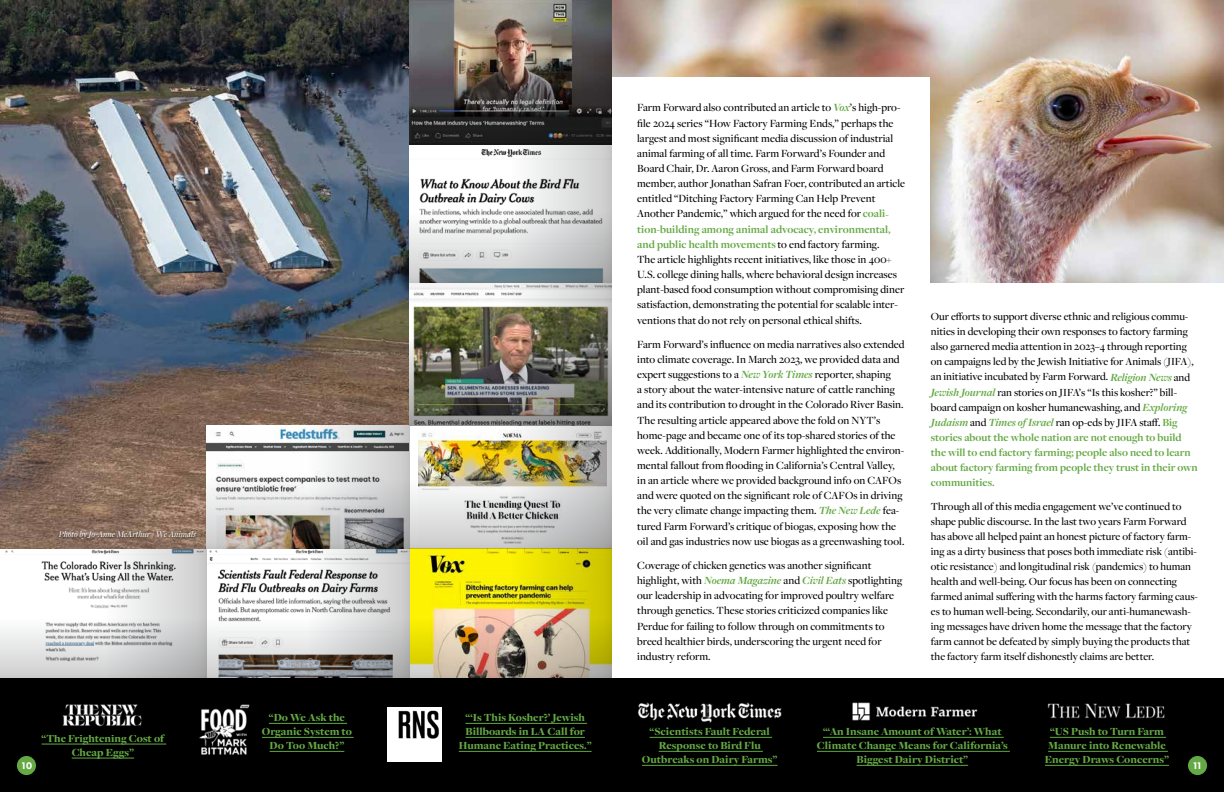
<style>
.page{position:relative;width:1224px;height:792px;background:#fff}
.page>*{position:absolute;margin:0;border:0;box-sizing:border-box;transform-origin:0 0}
.t1{font:500 11.4px/15.1px "Freight Disp Pro";letter-spacing:.005em;color:#000}
.t2{font:500 11.3px/15.1px "Freight Disp Pro";color:#000}
.t3{font:900 11.3px/14px "Freight Disp Pro";letter-spacing:.005em;color:#64a944;text-align:center}
.t4{font:800 10px "Futura PT";color:#fff}
.t5{font:italic 500 9px "Freight Disp Pro";color:#fff}
.s1{font-weight:700;font-style:italic;color:#64a944}
.s2{font-weight:700;color:#64a944}
.s3{font-weight:700;font-style:italic;font-size:11.4px;color:#64a944}
</style>
<div class="page">
<img style="left:0;top:0;width:410px;height:549px">
<img style="left:207px;top:426px;width:101px;height:52px">
<img style="left:410px;top:0;width:100px;height:145px">
<svg style="left:411px;top:74px;width:99px;height:66px;background:#3e3a3a"></svg>
<img style="left:418px;top:431px;width:92px;height:47px">
<img style="left:410px;top:549px;width:100px;height:29px">
<img style="left:410px;top:578px;width:100px;height:40px">
<svg style="left:217px;top:569px;width:91px;height:49px"></svg>
<img style="left:5px;top:549px;width:100px;height:6px">
<img style="left:41px;top:561px;width:64px;height:47px">
<img style="left:0;top:618px;width:510px;height:61px">
<img style="left:207px;top:478px;width:303px;height:71px">
<img style="left:612px;top:0;width:612px;height:283px">
<div style="left:612px;top:77px;width:318px;height:715px;background:#fff"></div>
<div style="left:0;top:679px;width:625px;height:113px;background:#000"></div>
<hr style="left:269px;top:723px;width:78px;height:1px;background:#64a944">
<hr style="left:262px;top:737px;width:92px;height:1px;background:#64a944">
<hr style="left:270px;top:751px;width:74px;height:1px;background:#64a944">
<hr style="left:42px;top:744px;width:124px;height:1px;background:#64a944">
<hr style="left:72px;top:758px;width:62px;height:1px;background:#64a944">
<hr style="left:465px;top:723px;width:122px;height:1px;background:#64a944">
<hr style="left:466px;top:737px;width:119px;height:1px;background:#64a944">
<hr style="left:459px;top:751px;width:133px;height:1px;background:#64a944">
<img style="left:62px;top:704px;width:80px;height:23px">
<img style="left:199px;top:704px;width:51px;height:51px">
<img style="left:387px;top:707px;width:54px;height:54px">
<div style="left:613px;top:679px;width:611px;height:113px;background:#000"></div>
<img style="left:637px;top:702px;width:145px;height:21px">
<img style="left:1047px;top:703px;width:118px;height:16px">
<hr style="left:650px;top:737px;width:122px;height:1px;background:#64a944">
<hr style="left:659px;top:751px;width:104px;height:1px;background:#64a944">
<hr style="left:642px;top:765px;width:136px;height:1px;background:#64a944">
<hr style="left:1050px;top:737px;width:116px;height:1px;background:#64a944">
<hr style="left:1048px;top:751px;width:120px;height:1px;background:#64a944">
<hr style="left:1045px;top:765px;width:124px;height:1px;background:#64a944">
<img style="left:852px;top:702px;width:126px;height:19px">
<hr style="left:823px;top:737px;width:181px;height:1px;background:#64a944">
<hr style="left:817px;top:751px;width:193px;height:1px;background:#64a944">
<hr style="left:857px;top:765px;width:111px;height:1px;background:#64a944">
<img style="left:419px;top:149px;width:91px;height:63px">
<svg style="left:308px;top:426px;width:102px;height:253px;background:#b8b9b9"></svg>
<svg style="left:105px;top:549px;width:102px;height:130px;background:#cececf"></svg>
<svg style="left:410px;top:212px;width:100px;height:72px"></svg>
<img style="left:410px;top:284px;width:100px;height:54px">
<img style="left:410px;top:338px;width:100px;height:88px">
<img style="left:510px;top:0;width:102px;height:679px">
<div style="left:1188px;top:756px;width:19px;height:19px;background:#64a944;border-radius:50%"></div>
<div style="left:17px;top:756px;width:19px;height:19px;background:#64a944;border-radius:50%"></div>
<div style="left:57px;top:530px;width:141px;height:13px;background:#000;opacity:.75"></div>
<p class="t5" style="left:59px;top:528px;width:139px">Photo by Jo-Anne McArthur / We Animals</p>
<p class="t1" style="left:637px;top:100px;width:269px">Farm Forward also contributed an article to <span class="s1">Vox</span>’s high-pro&shy;file 2024 series “How Factory Farming Ends,” perhaps the largest and most significant media discussion of industrial animal farming of all time. Farm Forward’s Founder and Board Chair, Dr. Aaron Gross, and Farm Forward board member, author Jonathan Safran Foer, contributed an article entitled “Ditching Factory Farming Can Help Prevent Another Pandemic,” which argued for the need for <span class="s2">coali&shy;tion-building among animal advocacy, environmental, and public health movements</span> to end factory farming.<br>The article highlights recent initiatives, like those in 400+ U.S. college dining halls, where behavioral design increases plant-based food consumption without compromising diner satisfaction, demonstrating the potential for scalable inter&shy;ventions that do not rely on personal ethical shifts.</p>
<p class="t1" style="left:637px;top:336px;width:269px">Farm Forward’s influence on media narratives also extended into climate coverage. In March 2023, we provided data and expert suggestions to a <span class="s1">New York Times</span> reporter, shaping<br>a story about the water-intensive nature of cattle ranching and its contribution to drought in the Colorado River Basin.<br>The resulting article appeared above the fold on NYT’s home-page and became one of its top-shared stories of the week. Additionally, Modern Farmer highlighted the environ&shy;mental fallout from flooding in California’s Central Valley, in an article where we provided background info on CAFOs and were quoted on the significant role of CAFOs in driving the very climate change impacting them. <span class="s1">The New Lede</span> fea&shy;tured Farm Forward’s critique of biogas, exposing how the oil and gas industries now use biogas as a greenwashing tool.</p>
<p class="t1" style="left:637px;top:557px;width:267px">Coverage of chicken genetics was another significant highlight, with <span class="s1">Noema Magazine</span> and <span class="s1">Civil Eats</span> spotlighting our leadership in advocating for improved poultry welfare through genetics. These stories criticized companies like Perdue for failing to follow through on commitments to breed healthier birds, underscoring the urgent need for industry reform.</p>
<p class="t2" style="left:931px;top:309px;width:268px">Our efforts to support diverse ethnic and religious commu&shy;nities in developing their own responses to factory farming also garnered media attention in 2023–4 through reporting on campaigns led by the Jewish Initiative for Animals (JIFA), an initiative incubated by Farm Forward. <span class="s3">Religion News</span> and <span class="s3">Jewish Journal</span> ran stories on JIFA’s “Is this kosher?” bill&shy;board campaign on kosher humanewashing, and <span class="s3">Exploring Judaism</span> and <span class="s3">Times of Israel</span> ran op-eds by JIFA staff. <span class="s2">Big stories about the whole nation are not enough to build the will to end factory farming; people also need to learn about factory farming from people they trust in their own communities.</span></p>
<p class="t2" style="left:931px;top:499px;width:268px">Through all of this media engagement we’ve continued to shape public discourse. In the last two years Farm Forward has above all helped paint an honest picture of factory farm&shy;ing as a dirty business that poses both immediate risk (antibi&shy;otic resistance) and longitudinal risk (pandemics) to human health and well-being. Our focus has been on connecting farmed animal suffering with the harms factory farming caus&shy;es to human well-being. Secondarily, our anti-humanewash&shy;ing messages have driven home the message that the factory farm cannot be defeated by simply buying the products that the factory farm itself dishonestly claims are better.</p>
<p class="t3" style="left:262px;top:711px;width:92px">“Do We Ask the<br>Organic System to<br>Do Too Much?”</p>
<p class="t3" style="left:459px;top:711px;width:134px">“‘Is This Kosher?’ Jewish<br>Billboards in LA Call for<br>Humane Eating Practices.”</p>
<p class="t3" style="left:642px;top:725px;width:137px">“Scientists Fault Federal<br>Response to Bird Flu<br>Outbreaks on Dairy Farms”</p>
<p class="t3" style="left:1045px;top:725px;width:125px">“US Push to Turn Farm<br>Manure into Renewable<br>Energy Draws Concerns”</p>
<p class="t3" style="left:817px;top:725px;width:192px">“‘An Insane Amount of Water’: What<br>Climate Change Means for California’s<br>Biggest Dairy District”</p>
<p class="t3" style="left:42px;top:731px;width:124px">“The Frightening Cost of<br>Cheap Eggs”</p>
<p class="t4" style="left:21px;top:759px;width:13px">10</p>
<p class="t4" style="left:1192px;top:759px;width:12px">11</p>
</div>
